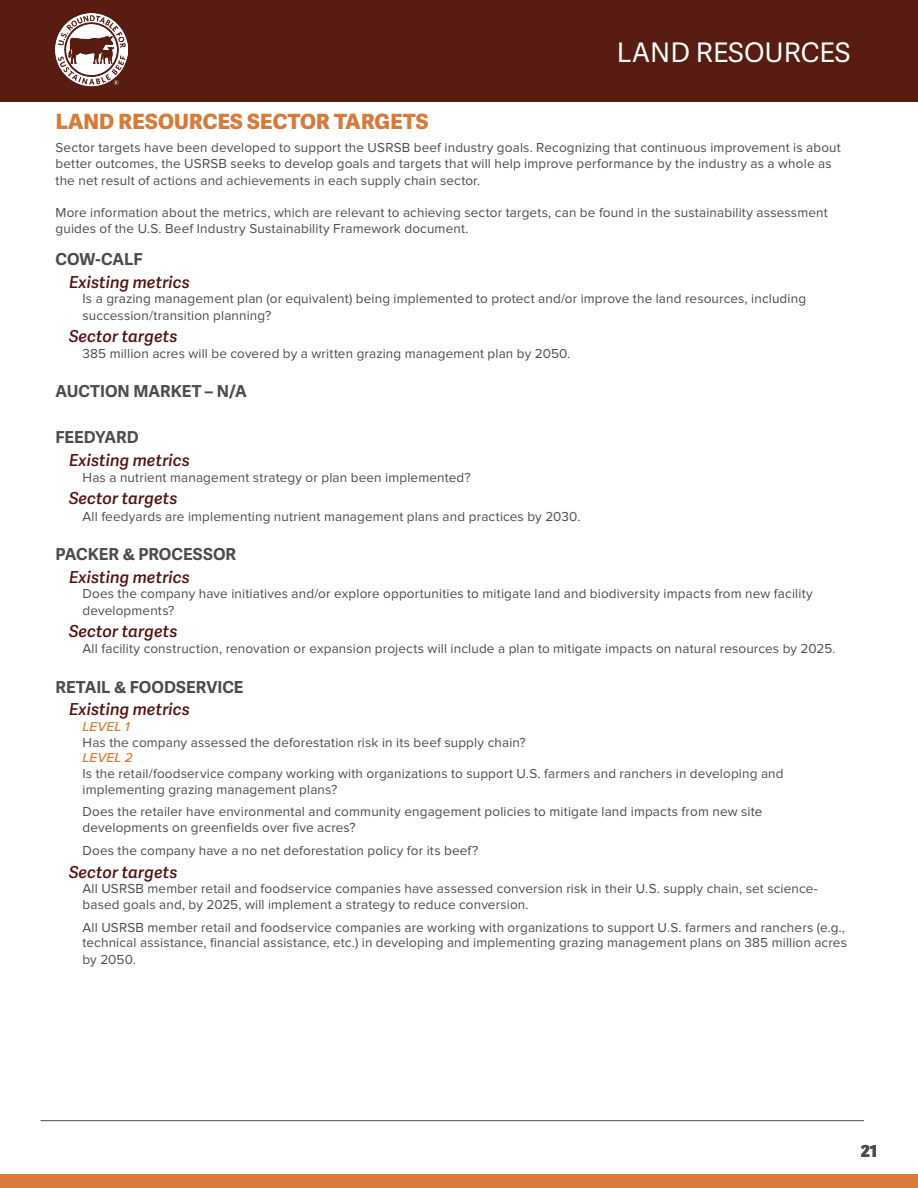
<style>
.page{position:relative;width:918px;height:1188px;background:#fff}
.page>*{position:absolute;margin:0;border:0;box-sizing:border-box;transform-origin:0 0}
.t1{font:27px "Adelle Sans";color:#fff}
.HEADING{font:800 21px "Adelle Sans";letter-spacing:.01em;color:#d97a38}
.existing_metric_head{font:italic 600 16.5px "Adelle Sans";letter-spacing:.005em;color:#52110f}
.BODY{font:700 16.5px "Adelle Sans";color:#4b4c4d}
.t2{font:800 16.5px "Adelle Sans";color:#4b4c4d}
.BODY-2{font:13.5px/16.2px "Proxima Nova";letter-spacing:.01em;color:#4b4c4d}
.level_header{font:italic 500 13.5px "Proxima Nova";letter-spacing:.01em;color:#d97a38}
</style>
<div class="page">
<hr style="left:40px;top:1120px;width:824px;height:1px;background:#4b4c4d">
<div style="left:0;top:0;width:918px;height:101px;background:#591c12"></div>
<img style="left:56px;top:14px;width:72px;height:73px">
<div style="left:0;top:1174px;width:918px;height:14px;background:#d97a38"></div>
<p class="t1" style="left:617px;top:36px;width:235px">LAND RESOURCES</p>
<p class="HEADING" style="left:56px;top:109px;width:375px">LAND RESOURCES SECTOR TARGETS</p>
<p class="BODY-2" style="left:56px;top:140px;width:787px">Sector targets have been developed to support the USRSB beef industry goals. Recognizing that continuous improvement is about better outcomes, the USRSB seeks to develop goals and targets that will help improve performance by the industry as a whole as the net result of actions and achievements in each supply chain sector.</p>
<p class="BODY-2" style="left:56px;top:205px;width:774px">More information about the metrics, which are relevant to achieving sector targets, can be found in the sustainability assessment guides of the U.S. Beef Industry Sustainability Framework document.</p>
<p class="BODY" style="left:56px;top:249px;width:89px">COW-CALF</p>
<p class="existing_metric_head" style="left:69px;top:272px;width:122px">Existing metrics</p>
<p class="BODY-2" style="left:82px;top:291px;width:725px">Is a grazing management plan (or equivalent) being implemented to protect and/or improve the land resources, including succession/transition planning?</p>
<p class="existing_metric_head" style="left:69px;top:327px;width:110px">Sector targets</p>
<p class="BODY-2" style="left:82px;top:346px;width:489px">385 million acres will be covered by a written grazing management plan by 2050.</p>
<p class="BODY" style="left:56px;top:381px;width:193px">AUCTION MARKET – N/A</p>
<p class="BODY" style="left:56px;top:427px;width:85px">FEEDYARD</p>
<p class="existing_metric_head" style="left:69px;top:450px;width:122px">Existing metrics</p>
<p class="BODY-2" style="left:82px;top:470px;width:390px">Has a nutrient management strategy or plan been implemented?</p>
<p class="existing_metric_head" style="left:69px;top:489px;width:110px">Sector targets</p>
<p class="BODY-2" style="left:82px;top:509px;width:500px">All feedyards are implementing nutrient management plans and practices by 2030.</p>
<p class="BODY" style="left:56px;top:544px;width:182px">PACKER &amp; PROCESSOR</p>
<p class="existing_metric_head" style="left:69px;top:567px;width:122px">Existing metrics</p>
<p class="BODY-2" style="left:82px;top:586px;width:732px">Does the company have initiatives and/or explore opportunities to mitigate land and biodiversity impacts from new facility developments?</p>
<p class="existing_metric_head" style="left:69px;top:622px;width:110px">Sector targets</p>
<p class="BODY-2" style="left:82px;top:641px;width:755px">All facility construction, renovation or expansion projects will include a plan to mitigate impacts on natural resources by 2025.</p>
<p class="BODY" style="left:56px;top:677px;width:190px">RETAIL &amp; FOODSERVICE</p>
<p class="existing_metric_head" style="left:69px;top:700px;width:122px">Existing metrics</p>
<p class="level_header" style="left:82px;top:716px;width:49px">LEVEL 1</p>
<p class="BODY-2" style="left:82px;top:735px;width:445px">Has the company assessed the deforestation risk in its beef supply chain?</p>
<p class="level_header" style="left:82px;top:748px;width:52px">LEVEL 2</p>
<p class="BODY-2" style="left:82px;top:766px;width:703px;line-height:15.8px">Is the retail/foodservice company working with organizations to support U.S. farmers and ranchers in developing and implementing grazing management plans?</p>
<p class="BODY-2" style="left:82px;top:805px;width:681px;line-height:15.8px">Does the retailer have environmental and community engagement policies to mitigate land impacts from new site developments on greenfields over five acres?</p>
<p class="BODY-2" style="left:82px;top:843px;width:397px">Does the company have a no net deforestation policy for its beef?</p>
<p class="existing_metric_head" style="left:69px;top:862px;width:110px">Sector targets</p>
<p class="BODY-2" style="left:82px;top:882px;width:737px;line-height:15.8px">All USRSB member retail and foodservice companies have assessed conversion risk in their U.S. supply chain, set science&shy;based goals and, by 2025, will implement a strategy to reduce conversion.</p>
<p class="BODY-2" style="left:82px;top:920px;width:766px">All USRSB member retail and foodservice companies are working with organizations to support U.S. farmers and ranchers (e.g., technical assistance, financial assistance, etc.) in developing and implementing grazing management plans on 385 million acres by 2050.</p>
<p class="t2" style="left:861px;top:1141px;width:18px">21</p>
</div>
